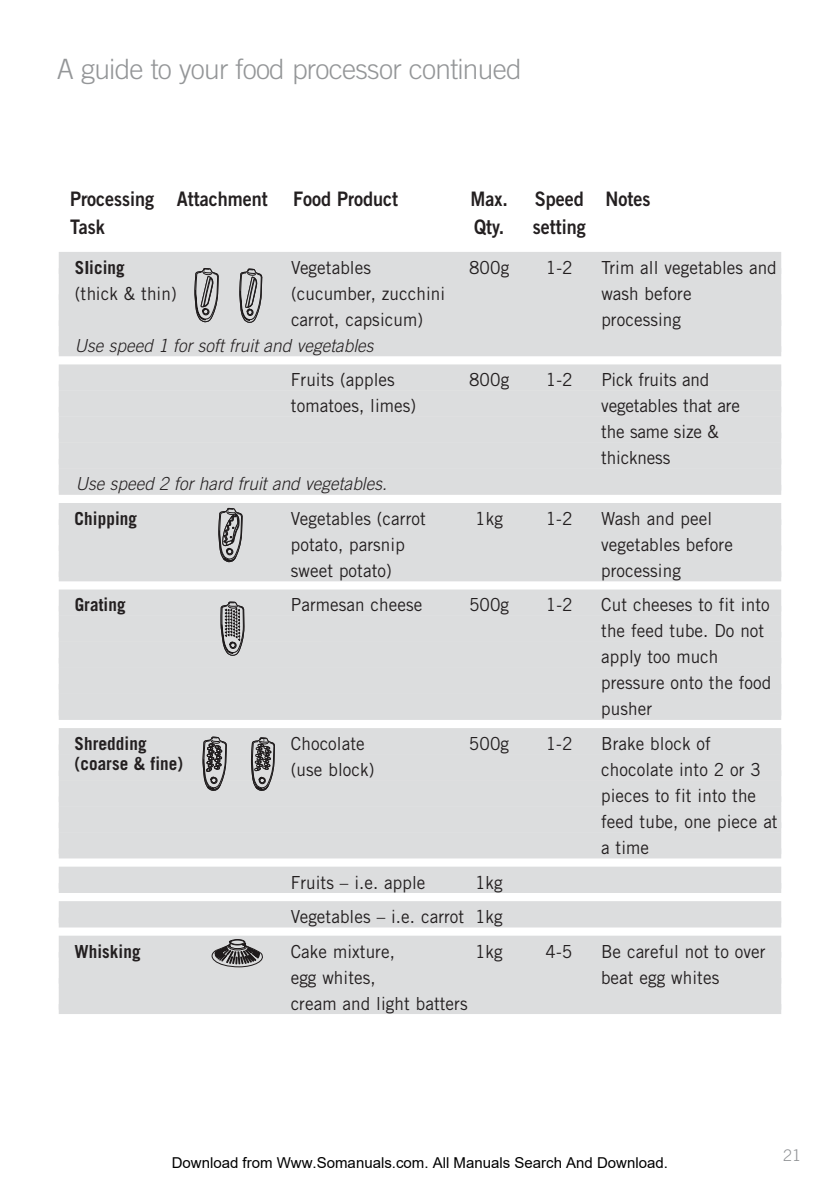
<style>
.page{position:relative;width:840px;height:1191px;background:#fff}
.page>*{position:absolute;margin:0;border:0;box-sizing:border-box;transform-origin:0 0}
.t1{font:300 52px "Trade Gothic";letter-spacing:-.025em;color:#949698}
.t2{font:300 28px "Trade Gothic";letter-spacing:-.025em;color:#949698}
.t3{font:20px "Trade Gothic Bold Two";color:#231f20;scale:.9 1}
.t4{font:18px/26px "Trade Gothic";letter-spacing:.005em;color:#231f20;scale:.95 1}
.t5{font:italic 300 18px "Trade Gothic";letter-spacing:.005em;color:#231f20;scale:.95 1}
.t6{font:700 18px "Trade Gothic";letter-spacing:.005em;color:#231f20;scale:.95 1}
.t7{font:300 16px "Trade Gothic";color:#909295}
.t8{font:15px "Arial";color:#000}
</style>
<div class="page">
<div style="left:59px;top:252px;width:721px;height:22px;background:#dcddde"></div>
<div style="left:59px;top:268px;width:721px;height:10px;background:#dcddde"></div>
<div style="left:59px;top:278px;width:721px;height:22px;background:#dcddde"></div>
<div style="left:59px;top:294px;width:721px;height:10px;background:#dcddde"></div>
<div style="left:59px;top:304px;width:721px;height:22px;background:#dcddde"></div>
<div style="left:59px;top:320px;width:721px;height:10px;background:#dcddde"></div>
<div style="left:59px;top:330px;width:721px;height:22px;background:#dcddde"></div>
<div style="left:59px;top:346px;width:721px;height:10px;background:#dcddde"></div>
<div style="left:59px;top:364px;width:721px;height:22px;background:#dcddde"></div>
<div style="left:59px;top:381px;width:721px;height:10px;background:#dcddde"></div>
<div style="left:59px;top:390px;width:721px;height:22px;background:#dcddde"></div>
<div style="left:59px;top:407px;width:721px;height:10px;background:#dcddde"></div>
<div style="left:59px;top:416px;width:721px;height:22px;background:#dcddde"></div>
<div style="left:59px;top:433px;width:721px;height:10px;background:#dcddde"></div>
<div style="left:59px;top:442px;width:721px;height:22px;background:#dcddde"></div>
<div style="left:59px;top:459px;width:721px;height:10px;background:#dcddde"></div>
<div style="left:59px;top:468px;width:721px;height:22px;background:#dcddde"></div>
<div style="left:59px;top:485px;width:721px;height:10px;background:#dcddde"></div>
<div style="left:59px;top:503px;width:721px;height:22px;background:#dcddde"></div>
<div style="left:59px;top:519px;width:721px;height:10px;background:#dcddde"></div>
<div style="left:59px;top:529px;width:721px;height:22px;background:#dcddde"></div>
<div style="left:59px;top:545px;width:721px;height:10px;background:#dcddde"></div>
<div style="left:59px;top:555px;width:721px;height:22px;background:#dcddde"></div>
<div style="left:59px;top:571px;width:721px;height:10px;background:#dcddde"></div>
<div style="left:59px;top:589px;width:721px;height:22px;background:#dcddde"></div>
<div style="left:59px;top:606px;width:721px;height:10px;background:#dcddde"></div>
<div style="left:59px;top:615px;width:721px;height:22px;background:#dcddde"></div>
<div style="left:59px;top:632px;width:721px;height:10px;background:#dcddde"></div>
<div style="left:59px;top:641px;width:721px;height:22px;background:#dcddde"></div>
<div style="left:59px;top:658px;width:721px;height:10px;background:#dcddde"></div>
<div style="left:59px;top:667px;width:721px;height:22px;background:#dcddde"></div>
<div style="left:59px;top:684px;width:721px;height:10px;background:#dcddde"></div>
<div style="left:59px;top:693px;width:721px;height:22px;background:#dcddde"></div>
<div style="left:59px;top:710px;width:721px;height:10px;background:#dcddde"></div>
<div style="left:59px;top:728px;width:721px;height:22px;background:#dcddde"></div>
<div style="left:59px;top:744px;width:721px;height:10px;background:#dcddde"></div>
<div style="left:59px;top:754px;width:721px;height:22px;background:#dcddde"></div>
<div style="left:59px;top:770px;width:721px;height:10px;background:#dcddde"></div>
<div style="left:59px;top:780px;width:721px;height:22px;background:#dcddde"></div>
<div style="left:59px;top:796px;width:721px;height:10px;background:#dcddde"></div>
<div style="left:59px;top:806px;width:721px;height:22px;background:#dcddde"></div>
<div style="left:59px;top:822px;width:721px;height:10px;background:#dcddde"></div>
<div style="left:59px;top:832px;width:721px;height:22px;background:#dcddde"></div>
<div style="left:59px;top:848px;width:721px;height:10px;background:#dcddde"></div>
<div style="left:59px;top:866px;width:721px;height:22px;background:#dcddde"></div>
<div style="left:59px;top:883px;width:721px;height:10px;background:#dcddde"></div>
<div style="left:59px;top:901px;width:721px;height:22px;background:#dcddde"></div>
<div style="left:59px;top:917px;width:721px;height:10px;background:#dcddde"></div>
<div style="left:59px;top:935px;width:721px;height:22px;background:#dcddde"></div>
<div style="left:59px;top:952px;width:721px;height:10px;background:#dcddde"></div>
<div style="left:59px;top:961px;width:721px;height:22px;background:#dcddde"></div>
<div style="left:59px;top:978px;width:721px;height:10px;background:#dcddde"></div>
<div style="left:59px;top:987px;width:721px;height:22px;background:#dcddde"></div>
<div style="left:59px;top:1004px;width:721px;height:10px;background:#dcddde"></div>
<svg style="left:194px;top:268px;width:25px;height:55px"></svg>
<svg style="left:239px;top:268px;width:24px;height:55px"></svg>
<svg style="left:218px;top:507px;width:25px;height:56px"></svg>
<svg style="left:202px;top:736px;width:25px;height:55px"></svg>
<svg style="left:251px;top:737px;width:24px;height:54px"></svg>
<svg style="left:220px;top:601px;width:24px;height:54px"></svg>
<svg style="left:212px;top:939px;width:51px;height:29px"></svg>
<h2 class="t2" style="left:57px;top:52px;width:466px">A guide to your food processor continued</h2>
<h1 class="t1" style="left:57px;top:48px;width:179px">Heading</h1>
<p class="t3" style="left:70px;top:186px;width:221px">Processing Attachment</p>
<p class="t3" style="left:293px;top:186px;width:118px">Food Product</p>
<p class="t3" style="left:470px;top:186px;width:43px">Max.</p>
<p class="t3" style="left:534px;top:186px;width:130px">Speed Notes</p>
<p class="t3" style="left:70px;top:214px;width:40px">Task</p>
<p class="t3" style="left:474px;top:214px;width:35px">Qty.</p>
<p class="t3" style="left:532px;top:214px;width:60px">setting</p>
<p class="t6" style="left:75px;top:256px;width:54px">Slicing</p>
<p class="t4" style="left:291px;top:254px;width:86px">Vegetables</p>
<p class="t4" style="left:469px;top:254px;width:44px">800g</p>
<p class="t4" style="left:545px;top:254px;width:30px">1-2</p>
<p class="t4" style="left:601px;top:254px;width:186px">Trim all vegetables and</p>
<p class="t4" style="left:75px;top:280px;width:109px">(thick &amp; thin)</p>
<p class="t4" style="left:291px;top:280px;width:164px">(cucumber, zucchini</p>
<p class="t4" style="left:601px;top:280px;width:96px">wash before</p>
<p class="t4" style="left:291px;top:306px;width:140px">carrot, capsicum)</p>
<p class="t4" style="left:601px;top:306px;width:85px">processing</p>
<p class="t5" style="left:75px;top:335px;width:316px">Use speed 1 for soft fruit and vegetables</p>
<p class="t4" style="left:291px;top:367px;width:111px">Fruits (apples</p>
<p class="t4" style="left:469px;top:367px;width:44px">800g</p>
<p class="t4" style="left:545px;top:367px;width:30px">1-2</p>
<p class="t4" style="left:601px;top:367px;width:115px">Pick fruits and</p>
<p class="t4" style="left:291px;top:393px;width:133px">tomatoes, limes)</p>
<p class="t4" style="left:601px;top:393px;width:147px">vegetables that are the same size &amp; thickness</p>
<p class="t5" style="left:76px;top:473px;width:329px">Use speed 2 for hard fruit and vegetables.</p>
<p class="t6" style="left:75px;top:507px;width:67px">Chipping</p>
<p class="t4" style="left:291px;top:505px;width:143px">Vegetables (carrot</p>
<p class="t4" style="left:475px;top:505px;width:31px">1kg</p>
<p class="t4" style="left:545px;top:505px;width:30px">1-2</p>
<p class="t4" style="left:601px;top:505px;width:118px">Wash and peel</p>
<p class="t4" style="left:291px;top:531px;width:121px">potato, parsnip</p>
<p class="t4" style="left:601px;top:531px;width:140px">vegetables before</p>
<p class="t4" style="left:291px;top:557px;width:108px">sweet potato)</p>
<p class="t4" style="left:601px;top:557px;width:85px">processing</p>
<p class="t6" style="left:75px;top:594px;width:55px">Grating</p>
<p class="t4" style="left:291px;top:592px;width:140px">Parmesan cheese</p>
<p class="t4" style="left:468px;top:592px;width:44px">500g</p>
<p class="t4" style="left:545px;top:592px;width:30px">1-2</p>
<p class="t4" style="left:601px;top:592px;width:180px">Cut cheeses to fit into the feed tube. Do not apply too much pressure onto the food pusher</p>
<p class="t6" style="left:75px;top:732px;width:77px">Shredding</p>
<p class="t4" style="left:291px;top:730px;width:79px">Chocolate</p>
<p class="t4" style="left:468px;top:730px;width:44px">500g</p>
<p class="t4" style="left:545px;top:730px;width:30px">1-2</p>
<p class="t4" style="left:601px;top:730px;width:117px">Brake block of</p>
<p class="t6" style="left:75px;top:752px;width:116px">(coarse &amp; fine)</p>
<p class="t4" style="left:291px;top:756px;width:89px">(use block)</p>
<p class="t4" style="left:600px;top:756px;width:187px">chocolate into 2 or 3 pieces to fit into the feed tube, one piece at a time</p>
<p class="t4" style="left:290px;top:869px;width:143px">Fruits – i.e. apple</p>
<p class="t4" style="left:290px;top:864px;width:225px;line-height:34.6px;text-align:right">1kg<br>Vegetables – i.e. carrot 1kg</p>
<p class="t6" style="left:74px;top:940px;width:71px">Whisking</p>
<p class="t4" style="left:290px;top:938px;width:111px">Cake mixture,</p>
<p class="t4" style="left:474px;top:938px;width:31px">1kg</p>
<p class="t4" style="left:545px;top:938px;width:30px">4-5</p>
<p class="t4" style="left:600px;top:938px;width:174px">Be careful not to over</p>
<p class="t4" style="left:290px;top:964px;width:91px">egg whites,</p>
<p class="t4" style="left:600px;top:964px;width:126px">beat egg whites</p>
<p class="t4" style="left:290px;top:990px;width:188px">cream and light batters</p>
<p class="t8" style="left:172px;top:1154px;width:497px">Download from Www.Somanuals.com. All Manuals Search And Download.</p>
<p class="t7" style="left:782px;top:1145px;width:19px">21</p>
</div>
